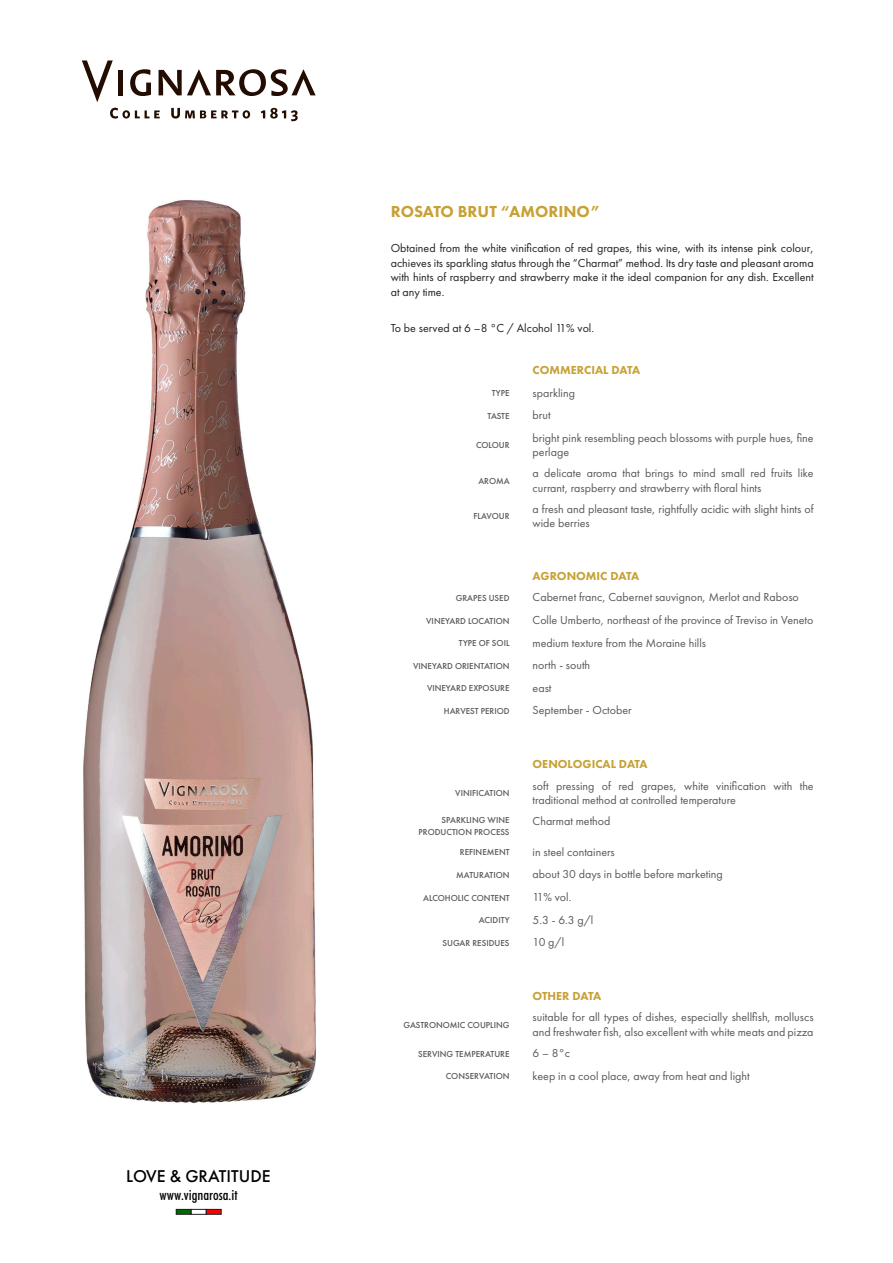
<style>
.page{position:relative;width:893px;height:1263px;background:#fff}
.page>*{position:absolute;margin:0;border:0;box-sizing:border-box;transform-origin:0 0}
.t1{font:500 17.7px "Futura PT";color:#000}
.t2{font:800 16.5px "Futura PT";color:#c7a134}
.t3{font:500 condensed 14.7px "Futura BT";color:#000}
.TESTO_CAMPI{font:12px/14.4px "Futura PT";color:#57585a}
.t4{font:12px/14.4px "Futura PT";color:#231f20;text-align:justify}
.TESTO_CAMPI-2{font:800 12px "Futura PT";color:#c7a134}
.t5{font:500 9px/12px "Futura PT";color:#57585a;text-align:right}
</style>
<div class="page">
<svg style="left:110px;top:108px;width:50px;height:11px"></svg>
<svg style="left:171px;top:108px;width:79px;height:11px"></svg>
<svg style="left:261px;top:108px;width:37px;height:13px"></svg>
<hr style="left:118px;top:70px;width:4px;height:25px;background:#230d02">
<svg style="left:130px;top:69px;width:21px;height:27px"></svg>
<svg style="left:159px;top:69px;width:157px;height:27px"></svg>
<svg style="left:82px;top:60px;width:31px;height:42px"></svg>
<div style="left:176px;top:1209px;width:15px;height:5px;background:#006a00"></div>
<div style="left:176px;top:1209px;width:15px;height:5px;border:1px solid #231f20"></div>
<div style="left:191px;top:1209px;width:15px;height:5px;border:1px solid #231f20"></div>
<div style="left:206px;top:1209px;width:15px;height:5px;background:#f00"></div>
<div style="left:206px;top:1209px;width:15px;height:5px;border:1px solid #231f20"></div>
<img style="left:83px;top:200px;width:233px;height:903px">
<h1 class="t1" style="left:126px;top:1165px;width:146px">LOVE &amp; GRATITUDE</h1>
<p class="t3" style="left:160px;top:1185px;width:80px">www.vignarosa.it</p>
<p class="t2" style="left:391px;top:201px;width:211px">ROSATO BRUT “AMORINO”</p>
<p class="t4" style="left:391px;top:241px;width:424px">Obtained from the white vinification of red grapes, this wine, with its intense pink colour, achieves its sparkling status through the “Charmat” method. Its dry taste and pleasant aroma with hints of raspberry and strawberry make it the ideal companion for any dish. Excellent at any time.</p>
<p class="t4" style="left:391px;top:320px;width:205px">To be served at 6 –8 °C / Alcohol 11% vol.</p>
<p class="TESTO_CAMPI-2" style="left:533px;top:363px;width:109px">COMMERCIAL DATA</p>
<p class="t5" style="left:492px;top:387px;width:19px">TYPE</p>
<p class="TESTO_CAMPI" style="left:533px;top:386px;width:44px">sparkling</p>
<p class="t5" style="left:488px;top:410px;width:24px">TASTE</p>
<p class="TESTO_CAMPI" style="left:533px;top:408px;width:20px">brut</p>
<p class="t5" style="left:476px;top:439px;width:35px">COLOUR</p>
<p class="TESTO_CAMPI" style="left:533px;top:431px;width:283px">bright pink resembling peach blossoms with purple hues, fine perlage</p>
<p class="t5" style="left:478px;top:474px;width:33px">AROMA</p>
<p class="TESTO_CAMPI" style="left:533px;top:466px;width:283px">a delicate aroma that brings to mind small red fruits like currant, raspberry and strawberry with floral hints</p>
<p class="t5" style="left:473px;top:510px;width:38px">FLAVOUR</p>
<p class="TESTO_CAMPI" style="left:533px;top:502px;width:283px">a fresh and pleasant taste, rightfully acidic with slight hints of wide berries</p>
<p class="TESTO_CAMPI-2" style="left:533px;top:568px;width:108px">AGRONOMIC DATA</p>
<p class="t5" style="left:456px;top:592px;width:55px">GRAPES USED</p>
<p class="TESTO_CAMPI" style="left:533px;top:590px;width:268px">Cabernet franc, Cabernet sauvignon, Merlot and Raboso</p>
<p class="t5" style="left:426px;top:614px;width:85px">VINEYARD LOCATION</p>
<p class="TESTO_CAMPI" style="left:533px;top:613px;width:282px">Colle Umberto, northeast of the province of Treviso in Veneto</p>
<p class="t5" style="left:459px;top:637px;width:52px">TYPE OF SOIL</p>
<p class="TESTO_CAMPI" style="left:533px;top:635px;width:175px">medium texture from the Moraine hills</p>
<p class="t5" style="left:413px;top:660px;width:98px">VINEYARD ORIENTATION</p>
<p class="TESTO_CAMPI" style="left:533px;top:658px;width:59px">north - south</p>
<p class="t5" style="left:427px;top:682px;width:84px">VINEYARD EXPOSURE</p>
<p class="TESTO_CAMPI" style="left:533px;top:680px;width:20px">east</p>
<p class="t5" style="left:444px;top:705px;width:67px">HARVEST PERIOD</p>
<p class="TESTO_CAMPI" style="left:533px;top:703px;width:101px">September - October</p>
<p class="TESTO_CAMPI-2" style="left:533px;top:756px;width:117px">OENOLOGICAL DATA</p>
<p class="t5" style="left:455px;top:786px;width:56px">VINIFICATION</p>
<p class="TESTO_CAMPI" style="left:533px;top:778px;width:283px">soft pressing of red grapes, white vinification with the traditional method at controlled temperature</p>
<p class="t5" style="left:419px;top:814px;width:93px">SPARKLING WINE<br>PRODUCTION PROCESS</p>
<p class="TESTO_CAMPI" style="left:533px;top:814px;width:79px">Charmat method</p>
<p class="t5" style="left:460px;top:846px;width:51px">REFINEMENT</p>
<p class="TESTO_CAMPI" style="left:533px;top:845px;width:84px">in steel containers</p>
<p class="t5" style="left:456px;top:869px;width:55px">MATURATION</p>
<p class="TESTO_CAMPI" style="left:533px;top:867px;width:192px">about 30 days in bottle before marketing</p>
<p class="t5" style="left:423px;top:891px;width:88px">ALCOHOLIC CONTENT</p>
<p class="TESTO_CAMPI" style="left:533px;top:890px;width:40px">11% vol.</p>
<p class="t5" style="left:479px;top:914px;width:32px">ACIDITY</p>
<p class="TESTO_CAMPI" style="left:533px;top:912px;width:62px">5.3 - 6.3 g/l</p>
<p class="t5" style="left:442px;top:937px;width:69px">SUGAR RESIDUES</p>
<p class="TESTO_CAMPI" style="left:533px;top:935px;width:33px">10 g/l</p>
<p class="TESTO_CAMPI-2" style="left:533px;top:988px;width:70px">OTHER DATA</p>
<p class="t5" style="left:404px;top:1018px;width:107px">GASTRONOMIC COUPLING</p>
<p class="TESTO_CAMPI" style="left:533px;top:1010px;width:283px">suitable for all types of dishes, especially shellfish, molluscs and freshwater fish, also excellent with white meats and pizza</p>
<p class="t5" style="left:418px;top:1047px;width:93px">SERVING TEMPERATURE</p>
<p class="TESTO_CAMPI" style="left:533px;top:1046px;width:39px">6 – 8°c</p>
<p class="t5" style="left:446px;top:1070px;width:65px">CONSERVATION</p>
<p class="TESTO_CAMPI" style="left:533px;top:1068px;width:219px">keep in a cool place, away from heat and light</p>
</div>
